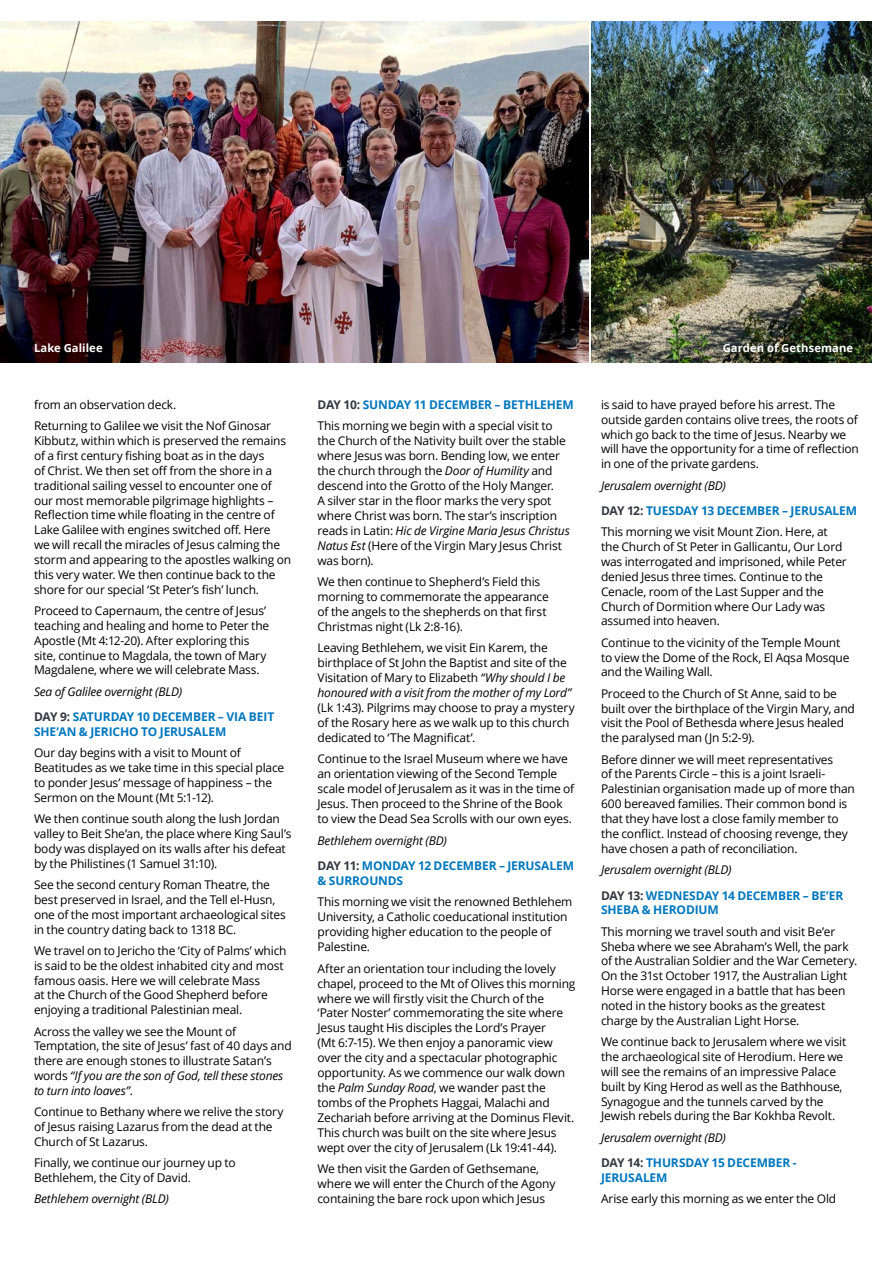
<style>
.page{position:relative;width:893px;height:1263px;background:#fff}
.page>*{position:absolute;margin:0;border:0;box-sizing:border-box;transform-origin:0 0}
.t1{font:12px/14.9px "Open Sans";letter-spacing:-.015em;color:#000}
.t2{font:700 12px/25.5px "Open Sans";letter-spacing:-.01em;color:#0077be}
.t3{font:italic 12px/25.5px "Open Sans";letter-spacing:-.015em;color:#000}
.t4{font:700 11.25px "Open Sans";letter-spacing:.01em;color:#fff}
.s1{font-weight:700;font-style:normal;color:#343741}
.s2{font-weight:700;font-style:normal;color:#0077be}
.s3{font-style:italic}
.s4{font-weight:700;color:#343741}
.s5{font-weight:700;color:#0077be}
.s6{font-weight:400;font-style:italic;color:#000}
.s7{color:#343741}
</style>
<div class="page">
<img style="left:0;top:21px;width:589px;height:342px">
<img style="left:592px;top:21px;width:280px;height:342px">
<p class="t4" style="left:34px;top:339px;width:70px">Lake Galilee</p>
<p class="t4" style="left:723px;top:339px;width:132px">Garden of Gethsemane</p>
<p class="t1" style="left:34px;top:394px;width:239px;line-height:21.3px">from an observation deck.<br>Returning to Galilee we visit the Nof Ginosar</p>
<p class="t1" style="left:34px;top:433px;width:259px">Kibbutz, within which is preserved the remains of a first century fishing boat as in the days<br>of Christ. We then set off from the shore in a traditional sailing vessel to encounter one of our most memorable pilgrimage highlights – Reflection time while floating in the centre of Lake Galilee with engines switched off. Here<br>we will recall the miracles of Jesus calming the storm and appearing to the apostles walking on this very water. We then continue back to the shore for our special ‘St Peter’s fish’ lunch.</p>
<p class="t1" style="left:34px;top:603px;width:237px">Proceed to Capernaum, the centre of Jesus’ teaching and healing and home to Peter the Apostle (Mt 4:12-20). After exploring this site, continue to Magdala, the town of Mary Magdalene, where we will celebrate Mass.</p>
<p class="t3" style="left:34px;top:678px;width:242px">Sea of Galilee overnight (BLD)<br><span class="s1">DAY 9:</span> <span class="s2">SATURDAY 10 DECEMBER – VIA BEIT</span></p>
<p class="t2" style="left:34px;top:719px;width:194px">SHE’AN &amp; JERICHO TO JERUSALEM</p>
<p class="t1" style="left:34px;top:745px;width:252px">Our day begins with a visit to Mount of Beatitudes as we take time in this special place to ponder Jesus’ message of happiness – the Sermon on the Mount (Mt 5:1-12).</p>
<p class="t1" style="left:34px;top:811px;width:259px">We then continue south along the lush Jordan valley to Beit She’an, the place where King Saul’s body was displayed on its walls after his defeat by the Philistines (1 Samuel 31:10).</p>
<p class="t1" style="left:34px;top:877px;width:253px">See the second century Roman Theatre, the best preserved in Israel, and the Tell el-Husn, one of the most important archaeological sites in the country dating back to 1318 BC.</p>
<p class="t1" style="left:34px;top:943px;width:254px">We travel on to Jericho the ‘City of Palms’ which is said to be the oldest inhabited city and most famous oasis. Here we will celebrate Mass<br>at the Church of the Good Shepherd before enjoying a traditional Palestinian meal.</p>
<p class="t1" style="left:34px;top:1023px;width:259px">Across the valley we see the Mount of Temptation, the site of Jesus’ fast of 40 days and there are enough stones to illustrate Satan’s words <span class="s3">“If you are the son of God, tell these stones to turn into loaves”</span>.</p>
<p class="t1" style="left:34px;top:1104px;width:251px">Continue to Bethany where we relive the story of Jesus raising Lazarus from the dead at the<br>Church of St Lazarus.</p>
<p class="t1" style="left:34px;top:1155px;width:203px">Finally, we continue our journey up to<br>Bethlehem, the City of David.</p>
<p class="t3" style="left:34px;top:1186px;width:136px">Bethlehem overnight (BLD)</p>
<p class="t1" style="left:317px;top:394px;width:258px;line-height:21.3px"><span class="s4">DAY 10:</span> <span class="s5">SUNDAY 11 DECEMBER – BETHLEHEM<br></span>This morning we begin with a special visit to</p>
<p class="t1" style="left:317px;top:433px;width:254px">the Church of the Nativity built over the stable where Jesus was born. Bending low, we enter the church through the <span class="s3">Door of Humility</span> and descend into the Grotto of the Holy Manger.<br>A silver star in the floor marks the very spot where Christ was born. The star’s inscription reads in Latin: <span class="s3">Hic de Virgine Maria Jesus Christus Natus Est</span> (Here of the Virgin Mary Jesus Christ was born).</p>
<p class="t1" style="left:317px;top:574px;width:233px">We then continue to Shepherd’s Field this morning to commemorate the appearance of the angels to the shepherds on that first Christmas night (Lk 2:8-16).</p>
<p class="t1" style="left:317px;top:640px;width:255px">Leaving Bethlehem, we visit Ein Karem, the birthplace of St John the Baptist and site of the Visitation of Mary to Elizabeth <span class="s3">“Why should I be honoured with a visit from the mother of my Lord”</span></p>
<p class="t1" style="left:317px;top:700px;width:259px">(Lk 1:43). Pilgrims may choose to pray a mystery of the Rosary here as we walk up to this church dedicated to ‘The Magnificat’.</p>
<p class="t1" style="left:317px;top:751px;width:258px">Continue to the Israel Museum where we have an orientation viewing of the Second Temple scale model of Jerusalem as it was in the time of Jesus. Then proceed to the Shrine of the Book to view the Dead Sea Scrolls with our own eyes.</p>
<p class="t2" style="left:317px;top:827px;width:258px"><span class="s6">Bethlehem overnight (BD)<br></span><span class="s7">DAY 11:</span> MONDAY 12 DECEMBER – JERUSALEM</p>
<p class="t2" style="left:317px;top:868px;width:87px">&amp; SURROUNDS</p>
<p class="t1" style="left:317px;top:894px;width:256px">This morning we visit the renowned Bethlehem University, a Catholic coeducational institution providing higher education to the people of Palestine.</p>
<p class="t1" style="left:317px;top:960px;width:259px">After an orientation tour including the lovely chapel, proceed to the Mt of Olives this morning where we will firstly visit the Church of the ‘Pater Noster’ commemorating the site where Jesus taught His disciples the Lord’s Prayer<br>(Mt 6:7-15). We then enjoy a panoramic view over the city and a spectacular photographic opportunity. As we commence our walk down the <span class="s3">Palm Sunday Road</span>, we wander past the tombs of the Prophets Haggai, Malachi and Zechariah before arriving at the Dominus Flevit.<br>This church was built on the site where Jesus wept over the city of Jerusalem (Lk 19:41-44).</p>
<p class="t1" style="left:317px;top:1161px;width:239px">We then visit the Garden of Gethsemane, where we will enter the Church of the Agony containing the bare rock upon which Jesus</p>
<p class="t1" style="left:601px;top:397px;width:259px">is said to have prayed before his arrest. The outside garden contains olive trees, the roots of which go back to the time of Jesus. Nearby we will have the opportunity for a time of reflection in one of the private gardens.</p>
<p class="t2" style="left:601px;top:472px;width:258px"><span class="s6">Jerusalem overnight (BD)<br></span><span class="s7">DAY 12:</span> TUESDAY 13 DECEMBER – JERUSALEM</p>
<p class="t1" style="left:601px;top:524px;width:247px">This morning we visit Mount Zion. Here, at the Church of St Peter in Gallicantu, Our Lord was interrogated and imprisoned, while Peter denied Jesus three times. Continue to the Cenacle, room of the Last Supper and the Church of Dormition where Our Lady was assumed into heaven.</p>
<p class="t1" style="left:601px;top:635px;width:250px">Continue to the vicinity of the Temple Mount to view the Dome of the Rock, El Aqsa Mosque and the Wailing Wall.</p>
<p class="t1" style="left:601px;top:686px;width:255px">Proceed to the Church of St Anne, said to be built over the birthplace of the Virgin Mary, and visit the Pool of Bethesda where Jesus healed the paralysed man (Jn 5:2-9).</p>
<p class="t1" style="left:601px;top:751px;width:255px">Before dinner we will meet representatives<br>of the Parents Circle – this is a joint Israeli-Palestinian organisation made up of more than 600 bereaved families. Their common bond is that they have lost a close family member to the conflict. Instead of choosing revenge, they have chosen a path of reconciliation.</p>
<p class="t2" style="left:601px;top:856px;width:244px"><span class="s6">Jerusalem overnight (BLD)<br></span><span class="s7">DAY 13:</span> WEDNESDAY 14 DECEMBER – BE’ER</p>
<p class="t2" style="left:601px;top:897px;width:119px">SHEBA &amp; HERODIUM</p>
<p class="t1" style="left:601px;top:923px;width:258px">This morning we travel south and visit Be’er Sheba where we see Abraham’s Well, the park of the Australian Soldier and the War Cemetery.<br>On the 31st October 1917, the Australian Light Horse were engaged in a battle that has been noted in the history books as the greatest charge by the Australian Light Horse.</p>
<p class="t1" style="left:601px;top:1034px;width:247px">We continue back to Jerusalem where we visit the archaeological site of Herodium. Here we will see the remains of an impressive Palace built by King Herod as well as the Bathhouse, Synagogue and the tunnels carved by the Jewish rebels during the Bar Kokhba Revolt.</p>
<p class="t3" style="left:601px;top:1124px;width:197px">Jerusalem overnight (BD)<br><span class="s1">DAY 14:</span> <span class="s2">THURSDAY 15 DECEMBER -</span></p>
<p class="t2" style="left:601px;top:1165px;width:68px">JERUSALEM</p>
<p class="t1" style="left:601px;top:1191px;width:237px">Arise early this morning as we enter the Old</p>
</div>
